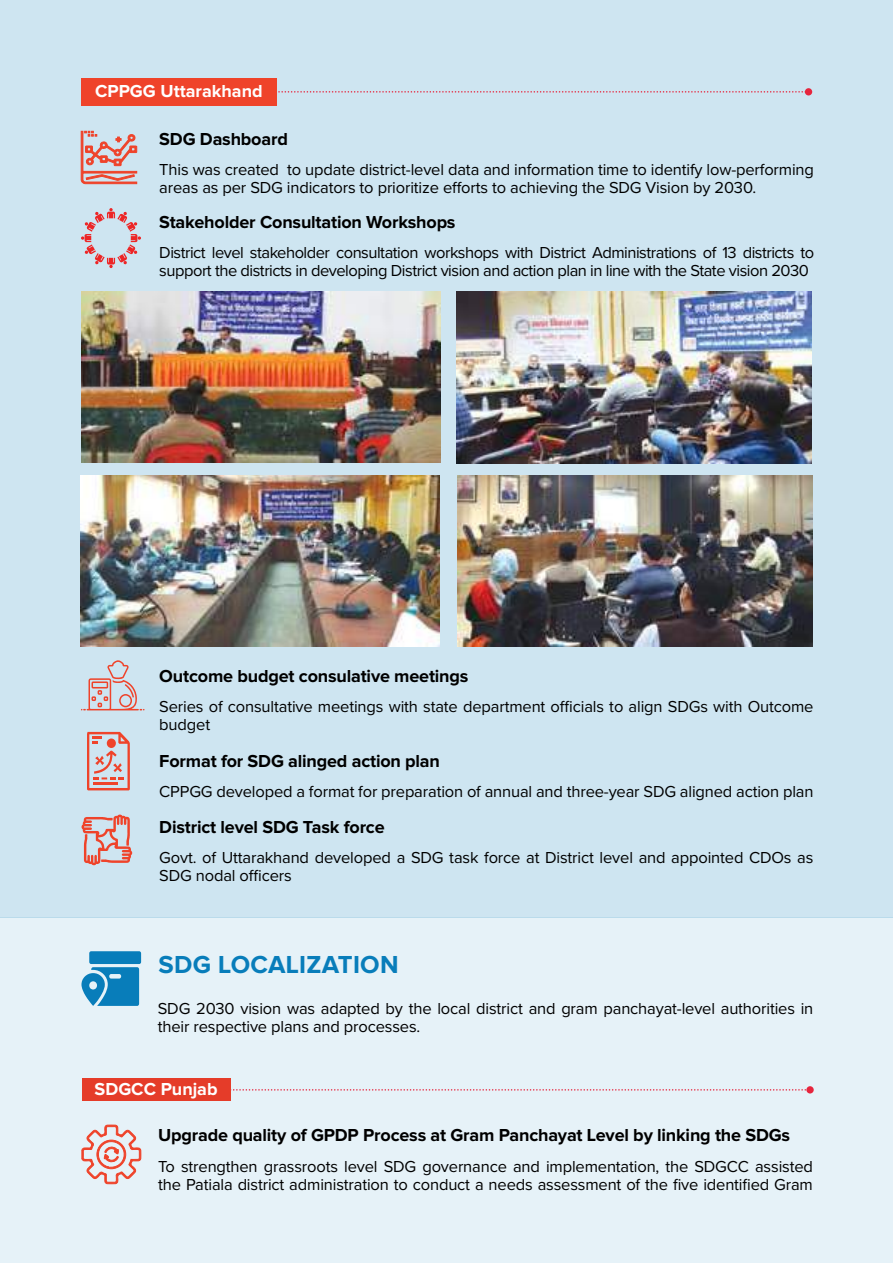
<style>
.page{position:relative;width:893px;height:1263px;background:#fff}
.page>*{position:absolute;margin:0;border:0;box-sizing:border-box;transform-origin:0 0}
.t1{font:700 25.5px "Proxima Nova";letter-spacing:.01em;color:#087dba}
.t2{font:700 18px "Proxima Nova";letter-spacing:-.01em;color:#000}
.t3{font:700 18px "Proxima Nova";color:#fff}
.t4{font:16.5px/18px "Proxima Nova";letter-spacing:-.01em;color:#000}
.t5{font:16.5px/18px "Proxima Nova";letter-spacing:-.03em;color:#000}
</style>
<div class="page">
<div style="left:0;top:917px;width:893px;height:346px;background:#e6f2f8"></div>
<div style="left:0;top:0;width:893px;height:917px;background:#cee5f1"></div>
<svg style="left:278px;top:91px;width:527px;height:2px"></svg>
<div style="left:805px;top:88px;width:7px;height:7px;background:#e6253d;border-radius:50%"></div>
<div style="left:81px;top:78px;width:196px;height:28px;background:#ef432a"></div>
<svg style="left:81px;top:131px;width:56px;height:53px"></svg>
<img style="left:81px;top:292px;width:359px;height:171px">
<img style="left:457px;top:292px;width:355px;height:171px">
<img style="left:81px;top:475px;width:358px;height:171px">
<img style="left:457px;top:475px;width:355px;height:171px">
<svg style="left:81px;top:951px;width:60px;height:55px"></svg>
<svg style="left:230px;top:1089px;width:576px;height:1px"></svg>
<div style="left:806px;top:1086px;width:8px;height:7px;background:#e6253d;border-radius:50%"></div>
<div style="left:82px;top:1079px;width:148px;height:22px;background:#e53c29"></div>
<svg style="left:81px;top:1124px;width:61px;height:61px"></svg>
<svg style="left:81px;top:814px;width:52px;height:51px"></svg>
<svg style="left:81px;top:208px;width:60px;height:60px"></svg>
<svg style="left:81px;top:660px;width:63px;height:50px"></svg>
<svg style="left:87px;top:732px;width:43px;height:58px"></svg>
<p class="t3" style="left:95px;top:83px;width:169px">CPPGG Uttarakhand</p>
<p class="t2" style="left:159px;top:131px;width:130px">SDG Dashboard</p>
<p class="t4" style="left:159px;top:160px;width:656px">This was created to update district-level data and information time to identify low-performing areas as per SDG indicators to prioritize efforts to achieving the SDG Vision by 2030.</p>
<p class="t2" style="left:159px;top:214px;width:298px">Stakeholder Consultation Workshops</p>
<p class="t5" style="left:159px;top:243px;width:656px">District level stakeholder consultation workshops with District Administrations of 13 districts to support the districts in developing District vision and action plan in line with the State vision 2030</p>
<p class="t2" style="left:159px;top:667px;width:311px">Outcome budget consulative meetings</p>
<p class="t4" style="left:159px;top:696px;width:656px">Series of consultative meetings with state department officials to align SDGs with Outcome budget</p>
<p class="t2" style="left:159px;top:752px;width:282px">Format for SDG alinged action plan</p>
<p class="t4" style="left:159px;top:781px;width:656px">CPPGG developed a format for preparation of annual and three-year SDG aligned action plan</p>
<p class="t2" style="left:159px;top:819px;width:227px">District level SDG Task force</p>
<p class="t4" style="left:159px;top:848px;width:656px">Govt. of Uttarakhand developed a SDG task force at District level and appointed CDOs as<br>SDG nodal officers</p>
<h1 class="t1" style="left:159px;top:953px;width:242px">SDG LOCALIZATION</h1>
<p class="t4" style="left:158px;top:999px;width:657px">SDG 2030 vision was adapted by the local district and gram panchayat-level authorities in their respective plans and processes.</p>
<p class="t3" style="left:95px;top:1081px;width:125px">SDGCC Punjab</p>
<p class="t2" style="left:158px;top:1126px;width:633px">Upgrade quality of GPDP Process at Gram Panchayat Level by linking the SDGs</p>
<p class="t4" style="left:158px;top:1157px;width:656px">To strengthen grassroots level SDG governance and implementation, the SDGCC assisted the Patiala district administration to conduct a needs assessment of the five identified Gram</p>
</div>
